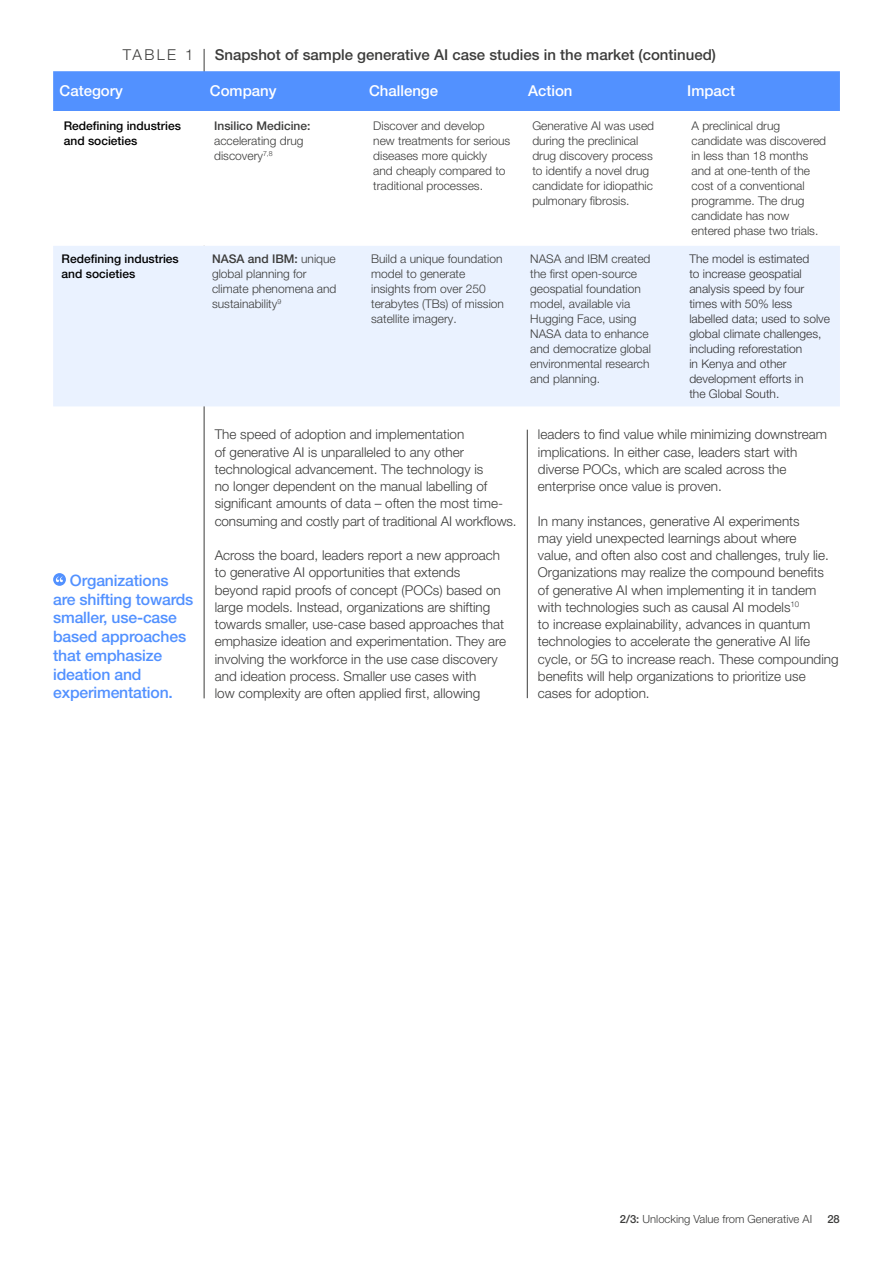
<style>
.page{position:relative;width:893px;height:1263px;background:#fff}
.page>*{position:absolute;margin:0;border:0;box-sizing:border-box;transform-origin:0 0}
.t1{font:500 15.75px/18.8px "Helvetica Neue LT Pro";letter-spacing:-.01em;color:#5291ff}
.t2{font:500 15px "Helvetica Neue LT Pro";color:#3c3c3b}
.t3{font:500 15px "Helvetica Neue LT Pro";color:#fff}
.t4{font:300 15px "Helvetica Neue LT Pro";letter-spacing:.16em;color:#3c3c3b}
.t5{font:300 13.5px/17.2px "Helvetica Neue LT Pro";color:#3c3c3b}
.t6{font:300 12px/15px "Helvetica Neue LT Pro";color:#3c3c3b}
.t7{font:300 12px/15px "Helvetica Neue LT Pro";color:#343334}
.t8{font:500 12px/15px "Helvetica Neue LT Pro";color:#000}
.t9{font:500 12px "Helvetica Neue LT Pro";color:#3c3c3b}
.t10{font:300 11.25px "Helvetica Neue LT Pro";color:#3c3c3b}
.t11{font:500 11.25px "Helvetica Neue LT Pro";color:#3c3c3b}
.s1{font-weight:500}
</style>
<div class="page">
<hr style="left:204px;top:49px;width:1px;height:649px;background:#3c3c3b">
<hr style="left:527px;top:430px;width:1px;height:268px;background:#3c3c3b">
<div style="left:53px;top:573px;width:13px;height:13px;background:#5291ff;border-radius:50%"></div>
<svg style="left:56px;top:576px;width:7px;height:6px"></svg>
<div style="left:53px;top:71px;width:787px;height:40px;background:#5291ff"></div>
<div style="left:53px;top:246px;width:787px;height:160px;background:#eaf2ff"></div>
<p class="t4" style="left:123px;top:45px;width:72px">TABLE 1</p>
<p class="t2" style="left:215px;top:45px;width:503px">Snapshot of sample generative AI case studies in the market (continued)</p>
<p class="t3" style="left:60px;top:82px;width:65px">Category</p>
<p class="t3" style="left:210px;top:82px;width:68px">Company</p>
<p class="t3" style="left:369px;top:82px;width:71px">Challenge</p>
<p class="t3" style="left:528px;top:82px;width:46px">Action</p>
<p class="t3" style="left:687px;top:82px;width:50px">Impact</p>
<p class="t8" style="left:64px;top:118px;width:119px">Redefining industries and societies</p>
<p class="t9" style="left:214px;top:119px;width:98px">Insilico Medicine:</p>
<p class="t6" style="left:373px;top:118px;width:139px">Discover and develop<br>new treatments for serious diseases more quickly<br>and cheaply compared to traditional processes.</p>
<p class="t6" style="left:532px;top:118px;width:123px">Generative AI was used during the preclinical drug discovery process to identify a novel drug candidate for idiopathic pulmonary fibrosis.</p>
<p class="t6" style="left:691px;top:118px;width:136px">A preclinical drug candidate was discovered in less than 18 months and at one-tenth of the cost of a conventional programme. The drug candidate has now entered phase two trials.</p>
<p class="t6" style="left:214px;top:133px;width:91px">accelerating drug discovery<sup>7,8</sup></p>
<p class="t8" style="left:62px;top:251px;width:119px">Redefining industries and societies</p>
<p class="t6" style="left:212px;top:251px;width:126px"><span class="s1">NASA and IBM:</span> unique global planning for climate phenomena and sustainability<sup>9</sup></p>
<p class="t6" style="left:371px;top:251px;width:134px">Build a unique foundation model to generate insights from over 250 terabytes (TBs) of mission satellite imagery.</p>
<p class="t6" style="left:530px;top:251px;width:122px">NASA and IBM created the first open-source geospatial foundation model, available via<br>Hugging Face, using<br>NASA data to enhance and democratize global environmental research and planning.</p>
<p class="t7" style="left:689px;top:251px;width:142px">The model is estimated<br>to increase geospatial analysis speed by four times with 50% less labelled data; used to solve global climate challenges, including reforestation<br>in Kenya and other development efforts in<br>the Global South.</p>
<p class="t1" style="left:53px;top:571px;width:142px;text-indent:17px">Organizations are shifting towards smaller, use-case based approaches that emphasize ideation and experimentation.</p>
<p class="t5" style="left:215px;top:426px;width:303px">The speed of adoption and implementation<br>of generative AI is unparalleled to any other technological advancement. The technology is<br>no longer dependent on the manual labelling of significant amounts of data – often the most time&shy;consuming and costly part of traditional AI workflows.</p>
<p class="t5" style="left:215px;top:546px;width:293px">Across the board, leaders report a new approach to generative AI opportunities that extends beyond rapid proofs of concept (POCs) based on large models. Instead, organizations are shifting towards smaller, use-case based approaches that emphasize ideation and experimentation. They are involving the workforce in the use case discovery and ideation process. Smaller use cases with<br>low complexity are often applied first, allowing</p>
<p class="t5" style="left:538px;top:426px;width:291px">leaders to find value while minimizing downstream implications. In either case, leaders start with diverse POCs, which are scaled across the enterprise once value is proven.</p>
<p class="t5" style="left:538px;top:512px;width:302px">In many instances, generative AI experiments<br>may yield unexpected learnings about where<br>value, and often also cost and challenges, truly lie.<br>Organizations may realize the compound benefits<br>of generative AI when implementing it in tandem with technologies such as causal AI models<sup>10<br></sup>to increase explainability, advances in quantum technologies to accelerate the generative AI life cycle, or 5G to increase reach. These compounding benefits will help organizations to prioritize use cases for adoption.</p>
<p class="t10" style="left:620px;top:1212px;width:194px"><span class="s1">2/3:</span> Unlocking Value from Generative AI</p>
<p class="t11" style="left:827px;top:1212px;width:14px">28</p>
</div>
